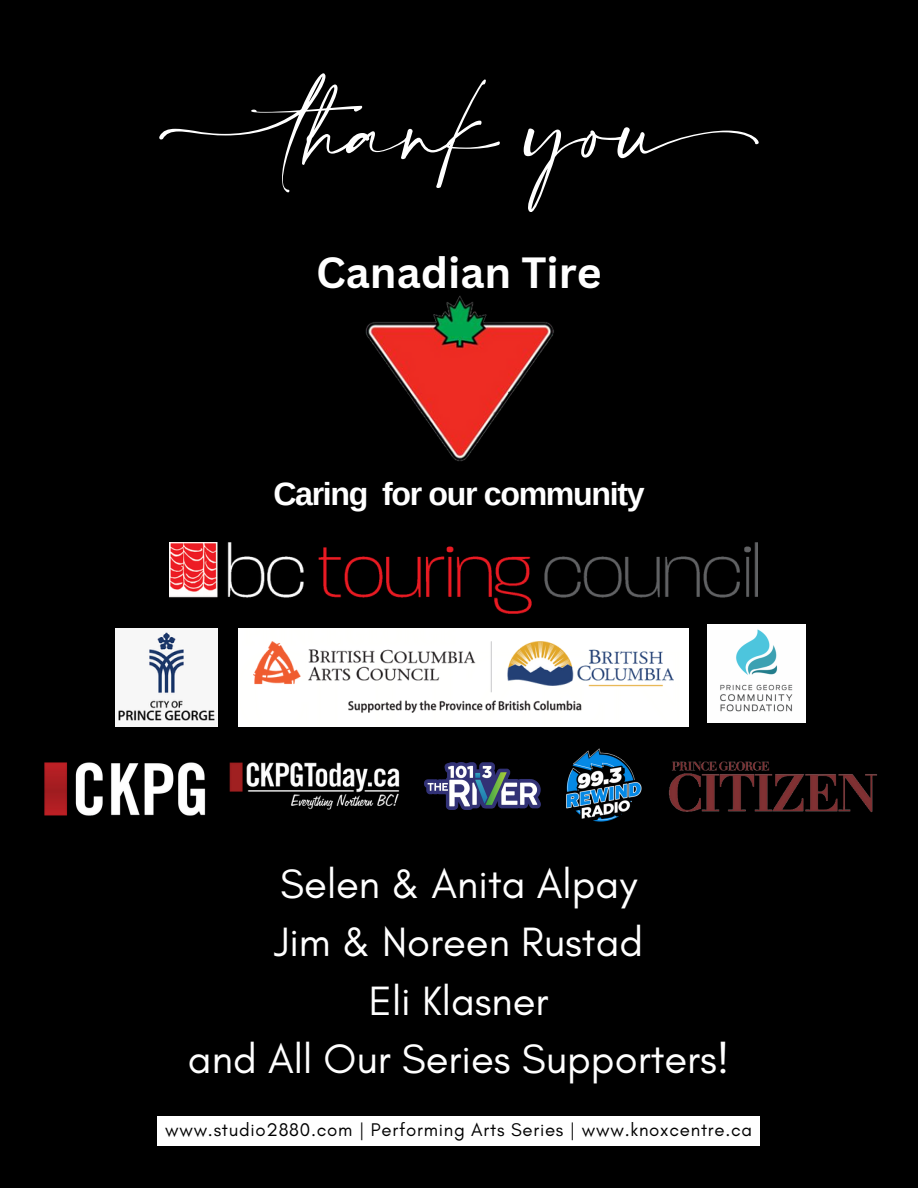
<style>
.page{position:relative;width:918px;height:1188px;background:#000}
.page>*{position:absolute;margin:0;border:0;box-sizing:border-box;transform-origin:0 0}
.t1{font:700 42.45px "Canva Sans";color:#fff}
.t2{font:41.7px "Glacial Indifference";color:#fff}
.t3{font:700 32.1px "Arimo";letter-spacing:-.04em;color:#fff}
.t4{font:18.75px "Glacial Indifference";letter-spacing:.04em;color:#000}
</style>
<div class="page">
<img style="left:213px;top:288px;width:492px;height:189px">
<img style="left:115px;top:628px;width:103px;height:98px">
<img style="left:238px;top:628px;width:450px;height:98px">
<img style="left:253px;top:642px;width:421px;height:71px">
<img style="left:707px;top:625px;width:98px;height:54px">
<img style="left:229px;top:763px;width:170px;height:47px">
<img style="left:424px;top:763px;width:116px;height:47px">
<img style="left:564px;top:747px;width:24px;height:78px">
<img style="left:43px;top:763px;width:162px;height:53px">
<img style="left:588px;top:679px;width:330px;height:284px">
<img style="left:169px;top:543px;width:589px;height:71px">
<svg style="left:159px;top:73px;width:341px;height:119px;background:#121212"></svg>
<svg style="left:524px;top:127px;width:235px;height:85px;background:#141414"></svg>
<div style="left:157px;top:1116px;width:603px;height:30px;background:#fff"></div>
<p class="t1" style="left:316px;top:243px;width:287px">Canadian Tire</p>
<p class="t3" style="left:273px;top:476px;width:373px">Caring for our community</p>
<p class="t2" style="left:280px;top:858px;width:358px">Selen &amp; Anita Alpay</p>
<p class="t2" style="left:274px;top:917px;width:371px">Jim &amp; Noreen Rustad</p>
<p class="t2" style="left:369px;top:975px;width:181px">Eli Klasner</p>
<p class="t2" style="left:188px;top:1033px;width:543px">and All Our Series Supporters!</p>
<p class="t4" style="left:165px;top:1119px;width:589px">www.studio2880.com | Performing Arts Series | www.knoxcentre.ca</p>
</div>
